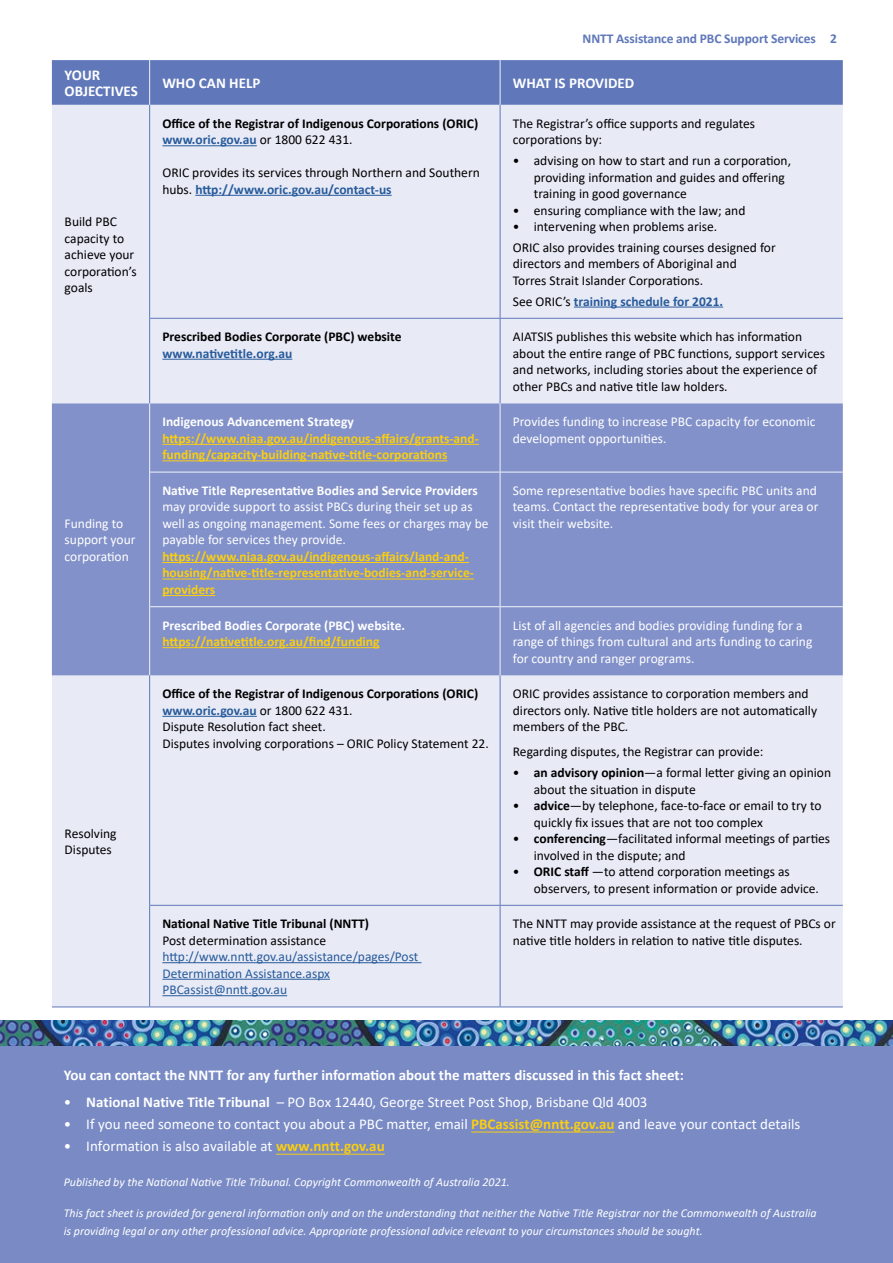
<style>
.page{position:relative;width:893px;height:1263px;background:#fff}
.page>*{position:absolute;margin:0;border:0;box-sizing:border-box;transform-origin:0 0}
.t1{font:15px "Calibri";color:#fff}
.Body_copy{font:700 15px/16.5px "Calibri";color:#fff}
.Body_copy-2{font:13.5px/16.5px "Calibri";color:#000}
.Body_copy-3{font:13.5px/16.5px "Calibri";color:#fff}
.Body_copy-4{font:700 13.5px/16.5px "Calibri";color:#face10}
.Body_copy-5{font:700 13.5px/16.5px "Calibri";color:#000}
.Body_copy-6{font:13.5px/16.5px "Calibri";color:#275b9b}
.Body_copy-7{font:700 13.5px "Calibri";color:#fff}
.t2{font:700 13.5px "Calibri";letter-spacing:-.01em;color:#6078ba}
.Body_copy-8{font:700 13.5px "Calibri";color:#275b9b}
.t3{font:italic 12px/18px "Calibri";color:#fff}
.s1{color:#275b9b}
.s2{font-weight:400}
.s3{font-weight:700;color:#275b9b}
.s4{font-weight:400;color:#000}
.s5{font-weight:700}
.s6{font-weight:700;color:#face10}
</style>
<div class="page">
<div style="left:0;top:1026px;width:893px;height:237px;background:#798ac5"></div>
<img style="left:0;top:1020px;width:893px;height:25px">
<div style="left:52px;top:60px;width:791px;height:45px;background:#6078ba"></div>
<div style="left:52px;top:105px;width:791px;height:901px;background:#e8eaf6"></div>
<div style="left:52px;top:403px;width:791px;height:272px;background:#8291c9"></div>
<hr style="left:500px;top:318px;width:343px;height:1px;background:#6078ba">
<hr style="left:500px;top:905px;width:343px;height:1px;background:#6078ba">
<hr style="left:500px;top:1006px;width:343px;height:1px;background:#6078ba">
<hr style="left:500px;top:472px;width:343px;height:1px;background:#f2f5fb">
<hr style="left:500px;top:606px;width:343px;height:1px;background:#f2f5fb">
<hr style="left:149px;top:60px;width:1px;height:45px;background:#f0f1fa">
<hr style="left:500px;top:60px;width:1px;height:45px;background:#f0f1fa">
<hr style="left:149px;top:105px;width:1px;height:213px;background:#6078ba">
<hr style="left:500px;top:105px;width:1px;height:213px;background:#6078ba">
<hr style="left:149px;top:318px;width:351px;height:1px;background:#6078ba">
<hr style="left:149px;top:319px;width:1px;height:84px;background:#6078ba">
<hr style="left:500px;top:319px;width:1px;height:84px;background:#6078ba">
<hr style="left:500px;top:675px;width:1px;height:230px;background:#6078ba">
<hr style="left:149px;top:905px;width:351px;height:1px;background:#6078ba">
<hr style="left:500px;top:906px;width:1px;height:100px;background:#6078ba">
<hr style="left:150px;top:1006px;width:350px;height:1px;background:#6078ba">
<hr style="left:149px;top:403px;width:1px;height:69px;background:#f0f1fa">
<hr style="left:500px;top:403px;width:1px;height:69px;background:#f0f1fa">
<hr style="left:149px;top:472px;width:1px;height:135px;background:#f0f1fa">
<hr style="left:500px;top:472px;width:1px;height:134px;background:#f0f1fa">
<hr style="left:149px;top:607px;width:1px;height:68px;background:#f0f1fa">
<hr style="left:500px;top:607px;width:1px;height:68px;background:#f0f1fa">
<hr style="left:150px;top:472px;width:350px;height:1px;background:#f2f5fb">
<hr style="left:150px;top:606px;width:350px;height:1px;background:#f2f5fb">
<hr style="left:149px;top:675px;width:1px;height:230px;background:#6078ba">
<hr style="left:149px;top:906px;width:1px;height:100px;background:#6078ba">
<hr style="left:52px;top:1006px;width:98px;height:1px;background:#6078ba">
<hr style="left:162px;top:145px;width:95px;height:1px;background:#275b9b">
<hr style="left:195px;top:195px;width:197px;height:1px;background:#275b9b">
<hr style="left:574px;top:307px;width:149px;height:1px;background:#275b9b">
<hr style="left:162px;top:359px;width:130px;height:1px;background:#275b9b">
<hr style="left:162px;top:444px;width:317px;height:1px;background:#face10">
<hr style="left:162px;top:460px;width:285px;height:1px;background:#face10">
<hr style="left:162px;top:562px;width:307px;height:1px;background:#face10">
<hr style="left:162px;top:578px;width:312px;height:1px;background:#face10">
<hr style="left:162px;top:595px;width:53px;height:1px;background:#face10">
<hr style="left:162px;top:647px;width:218px;height:1px;background:#face10">
<hr style="left:162px;top:716px;width:95px;height:1px;background:#275b9b">
<hr style="left:162px;top:962px;width:259px;height:1px;background:#275b9b">
<hr style="left:162px;top:979px;width:168px;height:1px;background:#275b9b">
<hr style="left:162px;top:995px;width:125px;height:1px;background:#275b9b">
<hr style="left:471px;top:1131px;width:143px;height:1px;background:#face10">
<hr style="left:276px;top:1154px;width:109px;height:1px;background:#face10">
<p class="t2" style="left:583px;top:29px;width:256px">NNTT Assistance and PBC Support Services 2</p>
<p class="Body_copy" style="left:65px;top:66px;width:75px">YOUR<br>OBJECTIVES</p>
<p class="Body_copy" style="left:162px;top:75px;width:99px">WHO CAN HELP</p>
<p class="Body_copy" style="left:513px;top:75px;width:123px">WHAT IS PROVIDED</p>
<p class="Body_copy-2" style="left:65px;top:213px;width:73px">Build PBC capacity to achieve your corporation’s goals</p>
<p class="Body_copy-3" style="left:65px;top:515px;width:72px">Funding to support your corporation</p>
<p class="Body_copy-2" style="left:65px;top:825px;width:53px">Resolving<br>Disputes</p>
<p class="Body_copy-5" style="left:162px;top:115px;width:317px">Office of the Registrar of Indigenous Corporations (ORIC) <span class="s1">www.oric.gov.au</span> <span class="s2">or 1800 622 431.</span></p>
<p class="Body_copy-2" style="left:162px;top:164px;width:319px">ORIC provides its services through Northern and Southern hubs. <span class="s3">http://www.oric.gov.au/contact-us</span></p>
<p class="Body_copy-2" style="left:513px;top:115px;width:244px">The Registrar’s office supports and regulates corporations by:</p>
<p class="Body_copy-2" style="left:534px;top:152px;width:259px;text-indent:-21px">• advising on how to start and run a corporation, providing information and guides and offering training in good governance</p>
<p class="Body_copy-2" style="left:513px;top:201px;width:234px">• ensuring compliance with the law; and</p>
<p class="Body_copy-2" style="left:513px;top:218px;width:206px">• intervening when problems arise.</p>
<p class="Body_copy-2" style="left:513px;top:239px;width:264px">ORIC also provides training courses designed for directors and members of Aboriginal and<br>Torres Strait Islander Corporations.</p>
<p class="Body_copy-8" style="left:513px;top:291px;width:212px"><span class="s4">See ORIC’s</span> training schedule for 2021.</p>
<p class="Body_copy-5" style="left:162px;top:328px;width:241px">Prescribed Bodies Corporate (PBC) website <span class="s1">www.nativetitle.org.au</span></p>
<p class="Body_copy-2" style="left:513px;top:328px;width:314px">AIATSIS publishes this website which has information about the entire range of PBC functions, support services and networks, including stories about the experience of other PBCs and native title law holders.</p>
<p class="Body_copy-7" style="left:162px;top:412px;width:193px">Indigenous Advancement Strategy</p>
<p class="Body_copy-4" style="left:162px;top:430px;width:318px">https://www.niaa.gov.au/indigenous-affairs/grants-and&shy;funding/capacity-building-native-title-corporations</p>
<p class="Body_copy-3" style="left:162px;top:482px;width:328px"><span class="s5">Native Title Representative Bodies and Service Providers </span>may provide support to assist PBCs during their set up as well as ongoing management. Some fees or charges may be payable for services they provide.</p>
<p class="Body_copy-4" style="left:162px;top:548px;width:313px">https://www.niaa.gov.au/indigenous-affairs/land-and&shy;housing/native-title-representative-bodies-and-service&shy;providers</p>
<p class="Body_copy-7" style="left:162px;top:616px;width:244px">Prescribed Bodies Corporate (PBC) website.</p>
<p class="Body_copy-4" style="left:162px;top:633px;width:219px">https://nativetitle.org.au/find/funding</p>
<p class="Body_copy-5" style="left:162px;top:685px;width:317px">Office of the Registrar of Indigenous Corporations (ORIC) <span class="s1">www.oric.gov.au</span> <span class="s2">or 1800 622 431.</span></p>
<p class="Body_copy-2" style="left:162px;top:718px;width:165px">Dispute Resolution fact sheet.</p>
<p class="Body_copy-2" style="left:162px;top:735px;width:328px">Disputes involving corporations – ORIC Policy Statement 22.</p>
<p class="Body_copy-5" style="left:162px;top:915px;width:208px">National Native Title Tribunal (NNTT)</p>
<p class="Body_copy-2" style="left:162px;top:932px;width:165px">Post determination assistance</p>
<p class="Body_copy-6" style="left:162px;top:948px;width:257px">http://www.nntt.gov.au/assistance/pages/Post<br>Determination Assistance.aspx</p>
<p class="Body_copy-6" style="left:162px;top:981px;width:126px">PBCassist@nntt.gov.au</p>
<p class="Body_copy-3" style="left:513px;top:413px;width:304px">Provides funding to increase PBC capacity for economic development opportunities.</p>
<p class="Body_copy-3" style="left:513px;top:482px;width:307px;text-align:justify">Some representative bodies have specific PBC units and teams. Contact the representative body for your area or visit their website.</p>
<p class="Body_copy-3" style="left:513px;top:616px;width:301px">List of all agencies and bodies providing funding for a range of things from cultural and arts funding to caring for country and ranger programs.</p>
<p class="Body_copy-2" style="left:513px;top:685px;width:306px">ORIC provides assistance to corporation members and directors only. Native title holders are not automatically members of the PBC.</p>
<p class="Body_copy-2" style="left:513px;top:743px;width:252px">Regarding disputes, the Registrar can provide:</p>
<p class="Body_copy-2" style="left:534px;top:764px;width:299px;text-indent:-21px">• <span class="s5">an advisory opinion</span>—a formal letter giving an opinion about the situation in dispute</p>
<p class="Body_copy-2" style="left:534px;top:797px;width:289px;text-indent:-21px">• <span class="s5">advice</span>—by telephone, face-to-face or email to try to quickly fix issues that are not too complex</p>
<p class="Body_copy-2" style="left:534px;top:830px;width:298px;text-indent:-21px">• <span class="s5">conferencing</span>—facilitated informal meetings of parties involved in the dispute; and</p>
<p class="Body_copy-2" style="left:534px;top:863px;width:287px;text-indent:-21px">• <span class="s5">ORIC staff</span> —to attend corporation meetings as observers, to present information or provide advice.</p>
<p class="Body_copy-2" style="left:513px;top:915px;width:324px">The NNTT may provide assistance at the request of PBCs or native title holders in relation to native title disputes.</p>
<p class="Body_copy" style="left:64px;top:1067px;width:622px">You can contact the NNTT for any further information about the matters discussed in this fact sheet:</p>
<p class="t1" style="left:64px;top:1091px;width:585px">• <span class="s5">National Native Title Tribunal</span> – PO Box 12440, George Street Post Shop, Brisbane Qld 4003</p>
<p class="t1" style="left:64px;top:1113px;width:738px">• If you need someone to contact you about a PBC matter, email <span class="s6">PBCassist@nntt.gov.au</span> and leave your contact details</p>
<p class="t1" style="left:64px;top:1136px;width:322px">• Information is also available at <span class="s6">www.nntt.gov.au</span></p>
<p class="t3" style="left:64px;top:1173px;width:448px">Published by the National Native Title Tribunal. Copyright Commonwealth of Australia 2021.</p>
<p class="t3" style="left:64px;top:1203px;width:754px">This fact sheet is provided for general information only and on the understanding that neither the Native Title Registrar nor the Commonwealth of Australia is providing legal or any other professional advice. Appropriate professional advice relevant to your circumstances should be sought.</p>
</div>
